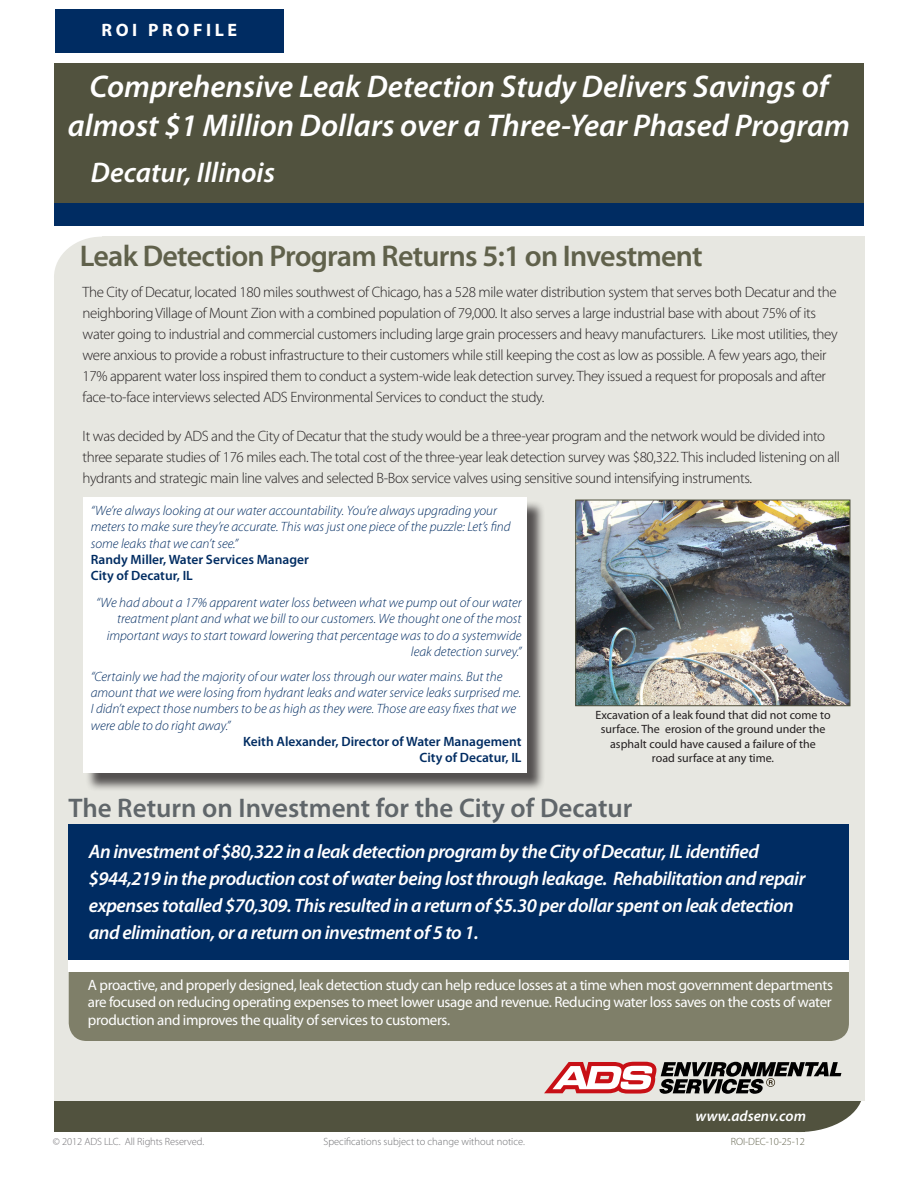
<style>
.page{position:relative;width:918px;height:1188px;background:#fff}
.page>*{position:absolute;margin:0;border:0;box-sizing:border-box;transform-origin:0 0}
.t1{font:italic 600 31.5px/39px "Myriad Pro";color:#fff;text-align:center}
.t2{font:600 30px "Myriad Pro";letter-spacing:-.025em;color:#60614b}
.t3{font:italic 600 28.5px "Myriad Pro";color:#fff}
.t4{font:600 27px "Myriad Pro";color:#60666a}
.t5{font:italic 600 19.5px/27px "Myriad Pro";letter-spacing:-.025em;color:#fff}
.t6{font:700 18px "Myriad Pro";letter-spacing:.2em;color:#fff}
.t7{font:300 15px/21px "Myriad Pro";letter-spacing:-.025em;color:#231f20}
.t8{font:15px/16.5px "Myriad Pro";letter-spacing:-.025em;color:#fff}
.t9{font:italic 600 15px "Myriad Pro";color:#fff}
.t10{font:italic 300 13.5px/16.2px "Myriad Pro";color:#002c62}
.t11{font:600 13.5px "Myriad Pro";color:#002c62}
.t12{font:12px/14.4px "Myriad Pro";color:#231f20;text-align:center}
.t13{font:300 10.5px "Myriad Pro";color:#6c6d70}
.t14{font:300 10.5px "Myriad Pro";letter-spacing:-.01em;color:#717074}
.t15{font:300 10.5px "Myriad Pro";letter-spacing:-.01em;color:#60614b}
</style>
<div class="page">
<div style="left:734px;top:1049px;width:129px;height:83px;background:#51523e;border-radius:50%"></div>
<div style="left:102px;top:237px;width:763px;height:822px;background:#e7e7e1"></div>
<div style="left:54px;top:277px;width:712px;height:816px;background:#e7e7e1"></div>
<div style="left:54px;top:237px;width:95px;height:81px;background:#e7e7e1;border-radius:50%"></div>
<div style="left:55px;top:9px;width:229px;height:44px;background:#002c62"></div>
<div style="left:55px;top:1095px;width:750px;height:37px;background:#51523e"></div>
<div style="left:54px;top:1027px;width:811px;height:74px;background:#e7e7e1"></div>
<div style="left:69px;top:955px;width:780px;height:86px;background:#7f7f69;border-radius:18px"></div>
<div style="left:54px;top:63px;width:810px;height:142px;background:#51523e"></div>
<div style="left:54px;top:203px;width:810px;height:23px;background:#002c62"></div>
<div style="left:69px;top:825px;width:780px;height:136px;background:#002c62"></div>
<svg style="left:544px;top:1062px;width:297px;height:32px"></svg>
<div style="left:69px;top:961px;width:780px;height:11px;background:#fff"></div>
<img style="left:577px;top:502px;width:272px;height:202px">
<div style="left:575px;top:500px;width:276px;height:206px;border:1px solid #51523e"></div>
<div style="left:85px;top:500px;width:460px;height:292px;background:#231f20;opacity:.75"></div>
<div style="left:83px;top:497px;width:443px;height:276px;background:#fff"></div>
<p class="t6" style="left:102px;top:18px;width:137px">ROI PROFILE</p>
<p class="t1" style="left:68px;top:66px;width:784px">Comprehensive Leak Detection Study Delivers Savings of almost $1 Million Dollars over a Three-Year Phased Program</p>
<p class="t3" style="left:91px;top:155px;width:186px">Decatur, Illinois</p>
<p class="t2" style="left:80px;top:237px;width:624px">Leak Detection Program Returns 5:1 on Investment</p>
<p class="t7" style="left:83px;top:281px;width:757px">The City of Decatur, located 180 miles southwest of Chicago, has a 528 mile water distribution system that serves both Decatur and the neighboring Village of Mount Zion with a combined population of 79,000. It also serves a large industrial base with about 75% of its water going to industrial and commercial customers including large grain processers and heavy manufacturers. Like most utilities, they were anxious to provide a robust infrastructure to their customers while still keeping the cost as low as possible. A few years ago, their 17% apparent water loss inspired them to conduct a system-wide leak detection survey. They issued a request for proposals and after face-to-face interviews selected ADS Environmental Services to conduct the study.</p>
<p class="t7" style="left:83px;top:425px;width:759px">It was decided by ADS and the City of Decatur that the study would be a three-year program and the network would be divided into three separate studies of 176 miles each. The total cost of the three-year leak detection survey was $80,322. This included listening on all hydrants and strategic main line valves and selected B-Box service valves using sensitive sound intensifying instruments.</p>
<p class="t10" style="left:91px;top:503px;width:421px">“We’re always looking at our water accountability. You’re always upgrading your meters to make sure they’re accurate. This was just one piece of the puzzle: Let’s find some leaks that we can’t see.”</p>
<p class="t11" style="left:91px;top:551px;width:220px">Randy Miller, Water Services Manager</p>
<p class="t11" style="left:91px;top:567px;width:104px">City of Decatur, IL</p>
<p class="t10" style="left:96px;top:595px;width:427px;text-align:right">“We had about a 17% apparent water loss between what we pump out of our water treatment plant and what we bill to our customers. We thought one of the most important ways to start toward lowering that percentage was to do a systemwide</p>
<p class="t10" style="left:411px;top:643px;width:112px">leak detection survey.”</p>
<p class="t10" style="left:91px;top:668px;width:432px">“Certainly we had the majority of our water loss through our water mains. But the amount that we were losing from hydrant leaks and water service leaks surprised me.<br>I didn’t expect those numbers to be as high as they were. Those are easy fixes that we were able to do right away.”</p>
<p class="t11" style="left:243px;top:733px;width:280px">Keith Alexander, Director of Water Management</p>
<p class="t11" style="left:419px;top:749px;width:104px">City of Decatur, IL</p>
<p class="t12" style="left:595px;top:708px;width:237px">Excavation of a leak found that did not come to surface. The erosion of the ground under the</p>
<p class="t12" style="left:610px;top:736px;width:207px">asphalt could have caused a failure of the</p>
<p class="t12" style="left:652px;top:751px;width:124px">road surface at any time.</p>
<p class="t4" style="left:68px;top:791px;width:566px">The Return on Investment for the City of Decatur</p>
<p class="t5" style="left:89px;top:838px;width:718px">An investment of $80,322 in a leak detection program by the City of Decatur, IL identified $944,219 in the production cost of water being lost through leakage. Rehabilitation and repair expenses totalled $70,309. This resulted in a return of $5.30 per dollar spent on leak detection and elimination, or a return on investment of 5 to 1.</p>
<p class="t8" style="left:88px;top:977px;width:747px">A proactive, and properly designed, leak detection study can help reduce losses at a time when most government departments are focused on reducing operating expenses to meet lower usage and revenue. Reducing water loss saves on the costs of water</p>
<p class="t8" style="left:88px;top:1011px;width:364px">production and improves the quality of services to customers.</p>
<p class="t9" style="left:696px;top:1107px;width:112px">www.adsenv.com</p>
<p class="t14" style="left:53px;top:1135px;width:153px">© 2012 ADS LLC. All Rights Reserved.</p>
<p class="t13" style="left:324px;top:1135px;width:203px">Specifications subject to change without notice.</p>
<p class="t15" style="left:731px;top:1135px;width:76px">ROI-DEC-10-25-12</p>
</div>
